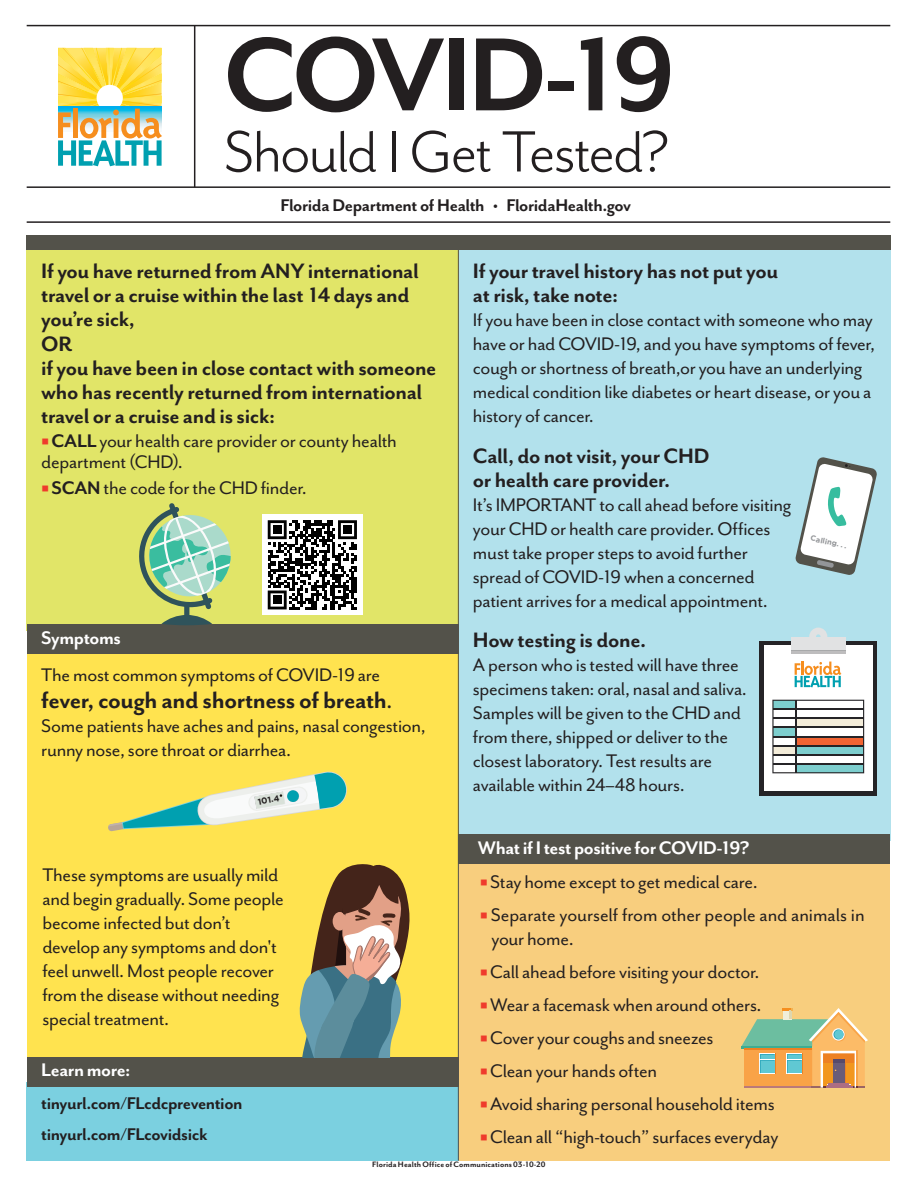
<style>
.page{position:relative;width:918px;height:1188px;background:#fff}
.page>*{position:absolute;margin:0;border:0;box-sizing:border-box;transform-origin:0 0}
.t1{font:700 119.7px "Mr Eaves San OT";letter-spacing:-.04em;color:#231f20}
.t2{font:66.9px "Mr Eaves San OT";letter-spacing:-.03em;color:#231f20}
.t3{font:700 27px "Mr Eaves San OT";letter-spacing:-.015em;color:#231f20}
.t4{font:700 24px/24.3px "Mr Eaves San OT";letter-spacing:-.015em;color:#231f20}
.t5{font:21px/24px "Mr Eaves San OT";letter-spacing:-.015em;color:#231f20}
.t6{font:700 21px "Mr Eaves San OT";letter-spacing:-.02em;color:#fff}
.t7{font:700 19.5px/30.9px "Mr Eaves San OT";letter-spacing:-.02em;color:#231f20}
.t8{font:700 9px "Mr Eaves San OT";letter-spacing:.01em;color:#231f20}
.t9{font:700 8.55px "Gotham";color:#231f20}
.t10{font:700 7.5px "Gotham";color:#939598}
.s1{color:#ef3b2c}
.s2{font-weight:700}
.s3{font-weight:400}
</style>
<div class="page">
<div style="left:27px;top:637px;width:432px;height:463px;background:#ffe34f"></div>
<div style="left:26px;top:246px;width:433px;height:385px;background:#e1e568"></div>
<div style="left:459px;top:246px;width:432px;height:595px;background:#b2e1ec"></div>
<div style="left:459px;top:841px;width:431px;height:320px;background:#f8ce7e"></div>
<div style="left:26px;top:1083px;width:432px;height:78px;background:#7bd0e0"></div>
<hr style="left:194px;top:26px;width:1px;height:161px;background:#231f20">
<hr style="left:27px;top:186px;width:863px;height:2px;background:#231f20">
<hr style="left:27px;top:221px;width:863px;height:2px;background:#231f20">
<hr style="left:27px;top:25px;width:863px;height:1px;background:#231f20">
<svg style="left:58px;top:48px;width:104px;height:118px"></svg>
<div style="left:458px;top:834px;width:432px;height:29px;background:#53524a"></div>
<div style="left:27px;top:625px;width:432px;height:29px;background:#53524a"></div>
<div style="left:26px;top:236px;width:865px;height:14px;background:#53524a"></div>
<div style="left:27px;top:1057px;width:431px;height:29px;background:#53524a"></div>
<hr style="left:458px;top:246px;width:1px;height:915px;background:#53524a">
<svg style="left:108px;top:771px;width:239px;height:60px"></svg>
<div style="left:288px;top:791px;width:10px;height:10px;background:#00a0b0;border-radius:4px"></div>
<svg style="left:741px;top:1008px;width:127px;height:80px"></svg>
<svg style="left:299px;top:864px;width:111px;height:193px"></svg>
<svg style="left:795px;top:457px;width:82px;height:118px"></svg>
<div style="left:759px;top:641px;width:118px;height:154px;background:#252427"></div>
<div style="left:764px;top:646px;width:109px;height:145px;background:#fff"></div>
<div style="left:791px;top:637px;width:54px;height:13px;background:#e1e2e3"></div>
<hr style="left:791px;top:650px;width:54px;height:3px;background:#252427">
<svg style="left:809px;top:628px;width:18px;height:9px"></svg>
<svg style="left:772px;top:700px;width:92px;height:73px"></svg>
<hr style="left:795px;top:700px;width:1px;height:73px;background:#252427">
<hr style="left:773px;top:763px;width:91px;height:1px;background:#252427">
<hr style="left:773px;top:754px;width:91px;height:1px;background:#252427">
<hr style="left:773px;top:745px;width:91px;height:1px;background:#252427">
<hr style="left:773px;top:736px;width:91px;height:1px;background:#252427">
<hr style="left:773px;top:727px;width:91px;height:1px;background:#252427">
<hr style="left:773px;top:718px;width:91px;height:1px;background:#252427">
<hr style="left:773px;top:709px;width:91px;height:1px;background:#252427">
<svg style="left:795px;top:662px;width:46px;height:25px"></svg>
<div style="left:262px;top:515px;width:100px;height:100px;background:#fff"></div>
<svg style="left:268px;top:520px;width:89px;height:89px"></svg>
<div style="left:273px;top:526px;width:8px;height:8px;background:#000"></div>
<div style="left:343px;top:526px;width:9px;height:8px;background:#000"></div>
<div style="left:273px;top:596px;width:8px;height:8px;background:#000"></div>
<div style="left:184px;top:603px;width:5px;height:20px;background:#2f535b;border-radius:3px"></div>
<svg style="left:161px;top:615px;width:51px;height:10px"></svg>
<svg style="left:139px;top:503px;width:92px;height:106px"></svg>
<h1 class="t1" style="left:224px;top:10px;width:453px">COVID-19</h1>
<h2 class="t2" style="left:224px;top:115px;width:447px">Should I Get Tested?</h2>
<p class="t7" style="left:280px;top:190px;width:352px">Florida Department of Health • FloridaHealth.gov</p>
<p class="t4" style="left:41px;top:259px;width:397px">If you have returned from ANY international travel or a cruise within the last 14 days and you’re sick,<br>OR<br>if you have been in close contact with someone who has recently returned from international travel or a cruise and is sick:</p>
<p class="t5" style="left:41px;top:431px;width:357px;line-height:21px"><span class="s1">○</span><span class="s2">CALL</span> your health care provider or county health department (CHD).</p>
<p class="t5" style="left:41px;top:476px;width:267px"><span class="s1">○</span> <span class="s2">SCAN</span> the code for the CHD finder.</p>
<p class="t6" style="left:41px;top:626px;width:81px">Symptoms</p>
<p class="t5" style="left:41px;top:663px;width:341px">The most common symptoms of COVID-19 are</p>
<p class="t3" style="left:41px;top:686px;width:353px">fever, cough and shortness of breath<span class="s3">.</span></p>
<p class="t5" style="left:41px;top:714px;width:386px">Some patients have aches and pains, nasal congestion, runny nose, sore throat or diarrhea.</p>
<p class="t9" style="left:257px;top:797px;width:23px;rotate:-10deg">101.4</p>
<p class="t5" style="left:42px;top:863px;width:243px">These symptoms are usually mild and begin gradually. Some people become infected but don’t develop any symptoms and don't feel unwell. Most people recover from the disease without needing special treatment.</p>
<p class="t6" style="left:41px;top:1058px;width:91px">Learn more:</p>
<p class="t7" style="left:41px;top:1088px;width:203px">tinyurl.com/FLcdcprevention tinyurl.com/FLcovidsick</p>
<p class="t4" style="left:473px;top:259px;width:307px">If your travel history has not put you at risk, take note:</p>
<p class="t5" style="left:473px;top:308px;width:404px">If you have been in close contact with someone who may have or had COVID-19, and you have symptoms of fever, cough or shortness of breath,or you have an underlying medical condition like diabetes or heart disease, or you a history of cancer.</p>
<p class="t4" style="left:473px;top:444px;width:238px">Call, do not visit, your CHD or health care provider.</p>
<p class="t5" style="left:473px;top:493px;width:320px">It’s IMPORTANT to call ahead before visiting your CHD or health care provider. Offices must take proper steps to avoid further spread of COVID-19 when a concerned patient arrives for a medical appointment.</p>
<p class="t4" style="left:473px;top:628px;width:175px">How testing is done.</p>
<p class="t5" style="left:473px;top:653px;width:276px">A person who is tested will have three specimens taken: oral, nasal and saliva.<br>Samples will be given to the CHD and from there, shipped or deliver to the closest laboratory. Test results are available within 24–48 hours.</p>
<p class="t10" style="left:812px;top:534px;width:39px;rotate:12deg">Calling. . .</p>
<p class="t6" style="left:478px;top:836px;width:273px">What if I test positive for COVID-19?</p>
<p class="t5" style="left:480px;top:870px;width:279px"><span class="s1">○</span> Stay home except to get medical care.</p>
<p class="t5" style="left:491px;top:903px;width:375px;text-indent:-12px"><span class="s1">○</span> Separate yourself from other people and animals in your home.</p>
<p class="t5" style="left:480px;top:960px;width:281px"><span class="s1">○</span>Call ahead before visiting your doctor.</p>
<p class="t5" style="left:480px;top:993px;width:283px"><span class="s1">○</span>Wear a facemask when around others.</p>
<p class="t5" style="left:480px;top:1026px;width:235px"><span class="s1">○</span>Cover your coughs and sneezes</p>
<p class="t5" style="left:480px;top:1059px;width:179px"><span class="s1">○</span>Clean your hands often</p>
<p class="t5" style="left:480px;top:1092px;width:296px"><span class="s1">○</span>Avoid sharing personal household items</p>
<p class="t5" style="left:480px;top:1125px;width:300px"><span class="s1">○</span> Clean all “high-touch” surfaces everyday</p>
<p class="t8" style="left:372px;top:1160px;width:175px">Florida Health Office of Communications 03-10-20</p>
</div>
